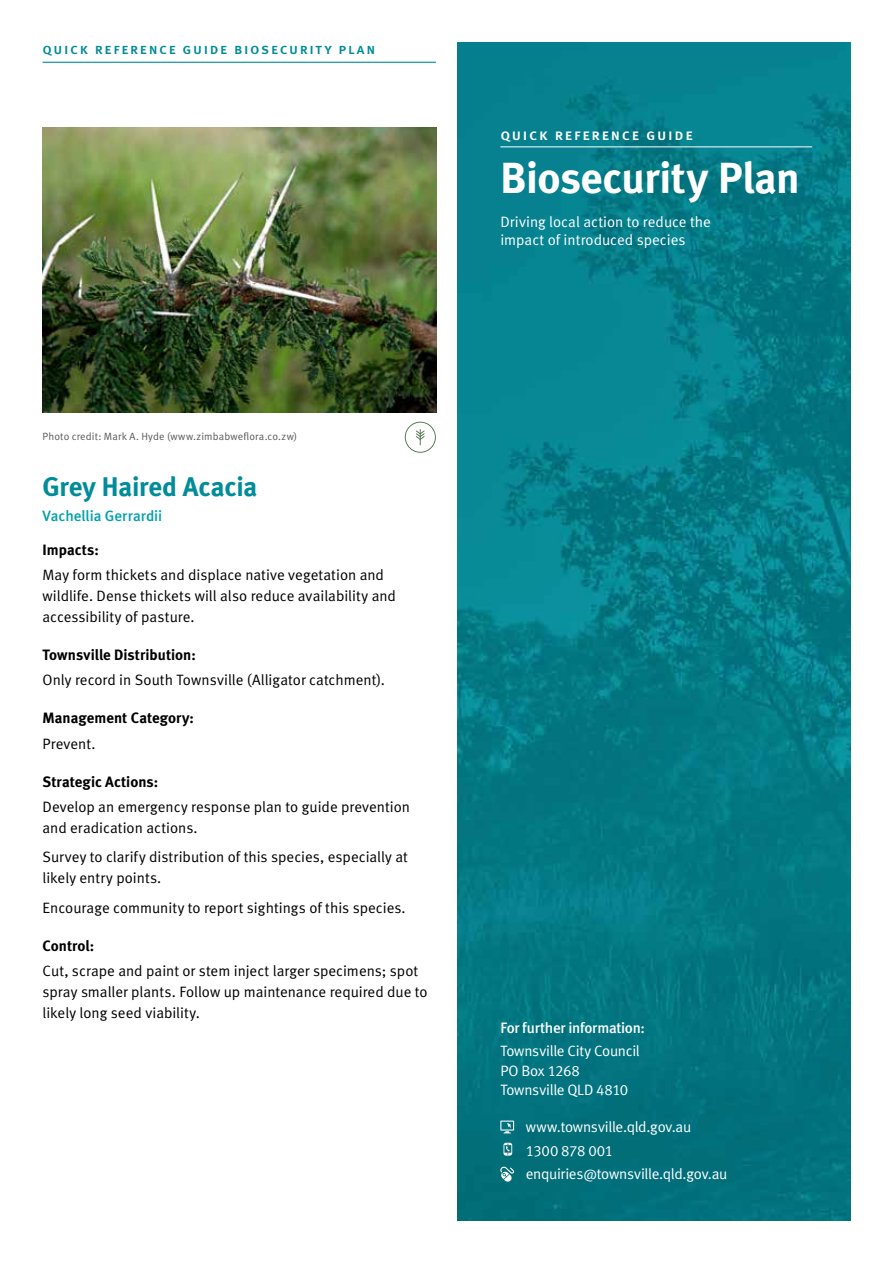
<style>
.page{position:relative;width:893px;height:1263px;background:#fff}
.page>*{position:absolute;margin:0;border:0;box-sizing:border-box;transform-origin:0 0}
.t1{font:700 43.5px "Meta";letter-spacing:-.01em;color:#fff}
.t2{font:700 27px "Meta";letter-spacing:-.005em;color:#008c99}
.t3{font:15.6px "Meta Medium Caps";letter-spacing:.105em;color:#fff}
.t4{font:15px/21px "Meta Normal";color:#000}
.t5{font:15px/19.5px "Meta Normal LF";letter-spacing:-.02em;color:#fff}
.t6{font:15px "Meta Bold LF";color:#000}
.t7{font:15px/18px "Meta Normal";color:#fff}
.t8{font:15px "Meta Medium Caps";letter-spacing:.11em;color:#008c99}
.t9{font:15px "Meta Medium LF";letter-spacing:-.02em;color:#fff}
.t10{font:15px "Meta Medium LF";color:#00a0ad}
.t11{font:10.5px "Meta Normal";letter-spacing:.015em;color:#58595b}
</style>
<div class="page">
<hr style="left:43px;top:62px;width:393px;height:1px;background:#008c99">
<img style="left:43px;top:128px;width:393px;height:284px">
<svg style="left:405px;top:422px;width:31px;height:31px"></svg>
<img style="left:457px;top:43px;width:393px;height:1177px">
<svg style="left:500px;top:1120px;width:14px;height:13px"></svg>
<svg style="left:503px;top:1143px;width:9px;height:12px"></svg>
<svg style="left:500px;top:1167px;width:14px;height:15px"></svg>
<hr style="left:500px;top:146px;width:312px;height:1px;background:#fff">
<p class="t8" style="left:43px;top:40px;width:334px">quick reference guide biosecurity plan</p>
<p class="t11" style="left:43px;top:430px;width:256px">Photo credit: Mark A. Hyde (www.zimbabweflora.co.zw)</p>
<h2 class="t2" style="left:43px;top:470px;width:216px">Grey Haired Acacia</h2>
<p class="t10" style="left:43px;top:507px;width:121px">Vachellia Gerrardii</p>
<p class="t6" style="left:43px;top:541px;width:58px">Impacts:</p>
<p class="t4" style="left:43px;top:564px;width:355px">May form thickets and displace native vegetation and wildlife. Dense thickets will also reduce availability and accessibility of pasture.</p>
<p class="t6" style="left:43px;top:646px;width:155px">Townsville Distribution:</p>
<p class="t4" style="left:43px;top:669px;width:344px">Only record in South Townsville (Alligator catchment).</p>
<p class="t6" style="left:43px;top:709px;width:153px">Management Category:</p>
<p class="t4" style="left:43px;top:733px;width:54px">Prevent.</p>
<p class="t6" style="left:43px;top:772px;width:117px">Strategic Actions:</p>
<p class="t4" style="left:43px;top:796px;width:369px">Develop an emergency response plan to guide prevention and eradication actions.</p>
<p class="t4" style="left:43px;top:846px;width:367px">Survey to clarify distribution of this species, especially at likely entry points.</p>
<p class="t4" style="left:43px;top:897px;width:365px">Encourage community to report sightings of this species.</p>
<p class="t6" style="left:43px;top:937px;width:53px">Control:</p>
<p class="t4" style="left:43px;top:960px;width:387px">Cut, scrape and paint or stem inject larger specimens; spot spray smaller plants. Follow up maintenance required due to likely long seed viability.</p>
<p class="t3" style="left:500px;top:125px;width:194px">quick reference guide</p>
<h1 class="t1" style="left:500px;top:152px;width:301px">Biosecurity Plan</h1>
<p class="t7" style="left:500px;top:213px;width:212px">Driving local action to reduce the impact of introduced species</p>
<p class="t9" style="left:500px;top:1019px;width:146px">For further information:</p>
<p class="t5" style="left:500px;top:1041px;width:141px">Townsville City Council<br>PO Box 1268<br>Townsville QLD 4810</p>
<p class="t5" style="left:526px;top:1114px;width:203px;line-height:23.7px">www.townsville.qld.gov.au<br>1300 878 001 enquiries@townsville.qld.gov.au</p>
</div>
